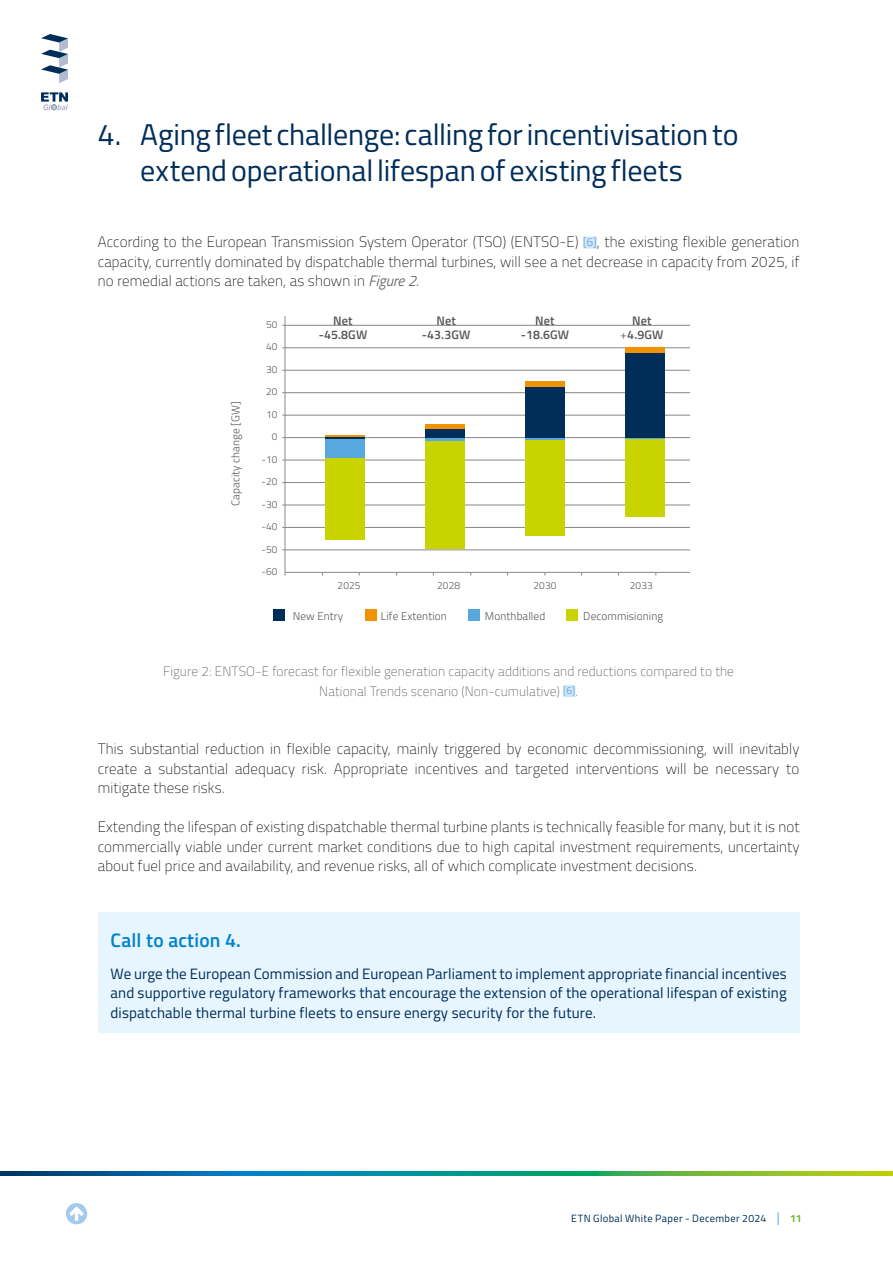
<style>
.page{position:relative;width:893px;height:1263px;background:#fff}
.page>*{position:absolute;margin:0;border:0;box-sizing:border-box;transform-origin:0 0}
.t1{font:30px/36px "Titillium Web";letter-spacing:-.005em;color:#002d59;text-align:center}
.t2{font:600 19.5px "Titillium Web";letter-spacing:.01em;color:#0081c9}
.t3{font:200 15px/19.5px "Titillium Web";letter-spacing:.01em;color:#000;text-align:justify}
.t4{font:15px/19.5px "Titillium Web";letter-spacing:.01em;color:#002d59;text-align:justify}
.t5{font:200 13.5px/19.5px "Titillium Web";letter-spacing:.01em;color:#575756;text-align:center}
.t6{font:600 12.3px/14.9px "Titillium Web";letter-spacing:.01em;color:#575756;text-align:center}
.t7{font:300 11.25px "Titillium Web";letter-spacing:.01em;color:#575756}
.t8{font:10.5px "Titillium Web";letter-spacing:.035em;color:#002d59}
.t9{font:300 10.2px "Titillium Web";letter-spacing:.01em;color:#575756}
.s1{font-size:11.25px;color:#0081c9}
.s2{font-weight:300;font-style:italic;color:#575756}
.s3{font-weight:300}
.s4{font-size:10.2px;color:#0081c9}
.s5{font-weight:300;font-size:13.2px;color:#0081c9}
.s6{font-weight:700;color:#76b837}
</style>
<div class="page">
<svg style="left:0;top:1171px;width:893px;height:5px;background:#2a9175"></svg>
<svg style="left:66px;top:1203px;width:21px;height:21px"></svg>
<svg style="left:41px;top:34px;width:27px;height:49px"></svg>
<svg style="left:41px;top:92px;width:27px;height:18px"></svg>
<div style="left:583px;top:237px;width:14px;height:12px;background:#d3e4f6"></div>
<div style="left:563px;top:685px;width:12px;height:12px;background:#d3e4f6"></div>
<div style="left:98px;top:912px;width:701px;height:51px;background:#e6f5fe"></div>
<div style="left:98px;top:949px;width:701px;height:83px;background:#e6f5fe"></div>
<hr style="left:282px;top:370px;width:408px;height:1px;background:#878787">
<hr style="left:282px;top:347px;width:408px;height:1px;background:#878787">
<hr style="left:282px;top:325px;width:408px;height:1px;background:#878787">
<hr style="left:282px;top:392px;width:408px;height:1px;background:#878787">
<hr style="left:282px;top:415px;width:408px;height:1px;background:#878787">
<hr style="left:282px;top:437px;width:408px;height:1px;background:#878787">
<hr style="left:282px;top:460px;width:408px;height:1px;background:#878787">
<hr style="left:282px;top:505px;width:408px;height:1px;background:#878787">
<hr style="left:282px;top:482px;width:408px;height:1px;background:#878787">
<hr style="left:282px;top:527px;width:408px;height:1px;background:#878787">
<hr style="left:282px;top:550px;width:408px;height:1px;background:#878787">
<hr style="left:285px;top:316px;width:1px;height:256px;background:#888989">
<hr style="left:285px;top:572px;width:405px;height:1px;background:#878787">
<div style="left:273px;top:609px;width:12px;height:12px;background:#002d59"></div>
<div style="left:365px;top:609px;width:11px;height:12px;background:#f39200"></div>
<div style="left:468px;top:609px;width:12px;height:12px;background:#56a8dd"></div>
<div style="left:566px;top:609px;width:12px;height:12px;background:#c8d300"></div>
<div style="left:325px;top:458px;width:40px;height:82px;background:#c8d300"></div>
<div style="left:425px;top:441px;width:40px;height:108px;background:#c8d300"></div>
<div style="left:525px;top:439px;width:40px;height:96px;background:#c8d300"></div>
<div style="left:625px;top:438px;width:40px;height:78px;background:#c8d300"></div>
<div style="left:325px;top:439px;width:40px;height:19px;background:#56a8dd"></div>
<hr style="left:425px;top:438px;width:40px;height:3px;background:#56a8dd">
<hr style="left:525px;top:438px;width:40px;height:1px;background:#56a8dd">
<hr style="left:625px;top:438px;width:40px;height:1px;background:#56a8dd">
<hr style="left:325px;top:437px;width:40px;height:2px;background:#002d59">
<div style="left:425px;top:429px;width:40px;height:9px;background:#002d59"></div>
<div style="left:525px;top:387px;width:40px;height:51px;background:#002d59"></div>
<div style="left:625px;top:353px;width:40px;height:85px;background:#002d59"></div>
<hr style="left:325px;top:435px;width:40px;height:2px;background:#f39200">
<hr style="left:425px;top:425px;width:40px;height:4px;background:#f39200">
<div style="left:525px;top:382px;width:40px;height:5px;background:#f39200"></div>
<div style="left:625px;top:347px;width:40px;height:6px;background:#f39200"></div>
<h1 class="t1" style="left:98px;top:115px;width:642px">4. Aging fleet challenge: calling for incentivisation to extend operational lifespan of existing fleets</h1>
<p class="t3" style="left:98px;top:231px;width:703px">According to the European Transmission System Operator (TSO) (ENTSO-E) <span class="s1">[6]</span>, the existing flexible generation capacity, currently dominated by dispatchable thermal turbines, will see a net decrease in capacity from 2025, if no remedial actions are taken, as shown in <span class="s2">Figure 2.</span></p>
<p class="t7" style="left:227px;top:506px;width:106px;rotate:-90deg">Capacity change [GW]</p>
<p class="t9" style="left:266px;top:317px;width:13px">50</p>
<p class="t9" style="left:266px;top:339px;width:13px">40</p>
<p class="t9" style="left:266px;top:362px;width:13px">30</p>
<p class="t9" style="left:266px;top:384px;width:13px">20</p>
<p class="t9" style="left:266px;top:407px;width:13px">10</p>
<p class="t9" style="left:272px;top:429px;width:7px">0</p>
<p class="t9" style="left:262px;top:452px;width:18px">-10</p>
<p class="t9" style="left:262px;top:474px;width:18px">-20</p>
<p class="t9" style="left:262px;top:497px;width:18px">-30</p>
<p class="t9" style="left:262px;top:519px;width:18px">-40</p>
<p class="t9" style="left:262px;top:542px;width:18px">-50</p>
<p class="t9" style="left:262px;top:564px;width:18px">-60</p>
<p class="t6" style="left:319px;top:312px;width:50px">Net -45.8GW</p>
<p class="t6" style="left:422px;top:312px;width:50px">Net -43.3GW</p>
<p class="t6" style="left:521px;top:312px;width:50px">Net -18.6GW</p>
<p class="t6" style="left:620px;top:312px;width:45px">Net <span class="s3">+</span>4.9GW</p>
<p class="t9" style="left:338px;top:578px;width:24px">2025</p>
<p class="t9" style="left:437px;top:578px;width:24px">2028</p>
<p class="t9" style="left:533px;top:578px;width:24px">2030</p>
<p class="t9" style="left:630px;top:578px;width:24px">2033</p>
<p class="t7" style="left:293px;top:608px;width:52px">New Entry</p>
<p class="t7" style="left:381px;top:608px;width:67px">Life Extention</p>
<p class="t7" style="left:485px;top:608px;width:62px">Monthballed</p>
<p class="t7" style="left:583px;top:608px;width:81px">Decommisioning</p>
<p class="t5" style="left:163px;top:661px;width:572px">Figure 2: ENTSO-E forecast for flexible generation capacity additions and reductions compared to the<br>National Trends scenario (Non-cumulative) <span class="s4">[6]</span>.</p>
<p class="t3" style="left:98px;top:738px;width:703px">This substantial reduction in flexible capacity, mainly triggered by economic decommissioning, will inevitably create a substantial adequacy risk. Appropriate incentives and targeted interventions will be necessary to mitigate these risks.</p>
<p class="t3" style="left:98px;top:816px;width:703px">Extending the lifespan of existing dispatchable thermal turbine plants is technically feasible for many, but it is not commercially viable under current market conditions due to high capital investment requirements, uncertainty about fuel price and availability, and revenue risks, all of which complicate investment decisions.</p>
<h2 class="t2" style="left:111px;top:925px;width:132px">Call to action 4.</h2>
<p class="t4" style="left:111px;top:963px;width:678px">We urge the European Commission and European Parliament to implement appropriate financial incentives and supportive regulatory frameworks that encourage the extension of the operational lifespan of existing dispatchable thermal turbine fleets to ensure energy security for the future.</p>
<p class="t8" style="left:571px;top:1211px;width:232px">ETN Global White Paper - December 2024 <span class="s5">|</span> <span class="s6">11</span></p>
</div>
